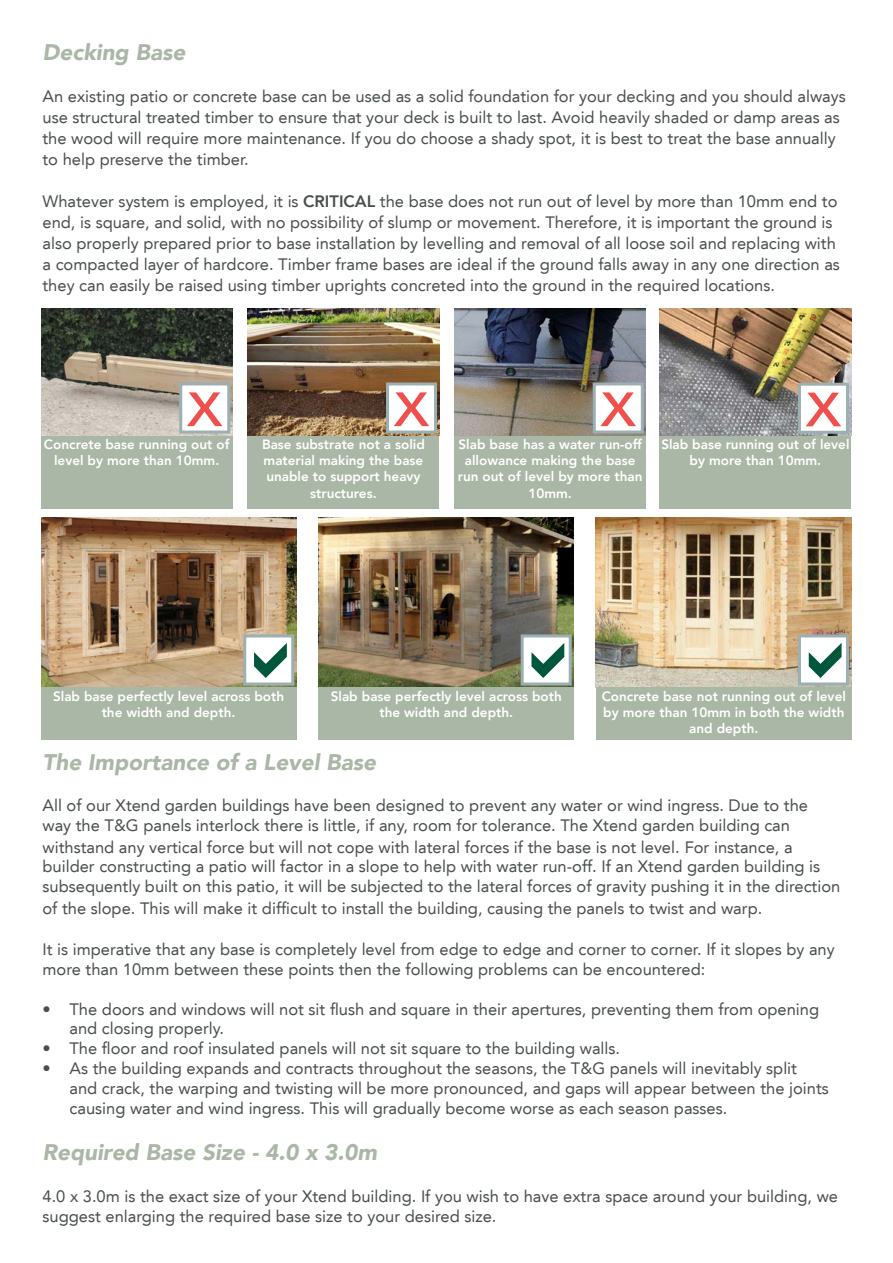
<style>
.page{position:relative;width:893px;height:1263px;background:#fff}
.page>*{position:absolute;margin:0;border:0;box-sizing:border-box;transform-origin:0 0}
.t1{font:72px "Avenir LT";color:#ef504d}
.t2{font:italic 900 22.5px "Avenir LT";color:#aab6a6}
.t3{font:16.5px/19.8px "Avenir LT";color:#494f4e}
.t4{font:800 13.5px/16.2px "Avenir LT";color:#fff;text-align:center}
.s1{font-weight:800}
</style>
<div class="page">
<img style="left:41px;top:308px;width:191px;height:128px">
<img style="left:660px;top:308px;width:191px;height:128px">
<img style="left:455px;top:308px;width:191px;height:128px">
<div style="left:660px;top:436px;width:191px;height:73px;background:#aab6a6"></div>
<img style="left:248px;top:308px;width:191px;height:128px">
<div style="left:455px;top:436px;width:191px;height:73px;background:#aab6a6"></div>
<div style="left:248px;top:436px;width:191px;height:73px;background:#aab6a6"></div>
<div style="left:41px;top:436px;width:191px;height:73px;background:#aab6a6"></div>
<div style="left:798px;top:383px;width:51px;height:51px;background:#fff;border:3px solid #9cb0b3"></div>
<div style="left:593px;top:382px;width:51px;height:51px;background:#fff;border:3px solid #9cb0b3"></div>
<div style="left:386px;top:382px;width:51px;height:51px;background:#fff;border:3px solid #9cb0b3"></div>
<div style="left:179px;top:382px;width:51px;height:51px;background:#fff;border:3px solid #9cb0b3"></div>
<img style="left:41px;top:517px;width:255px;height:171px">
<img style="left:596px;top:517px;width:255px;height:171px">
<img style="left:318px;top:517px;width:256px;height:171px">
<div style="left:41px;top:688px;width:255px;height:52px;background:#aab6a6"></div>
<div style="left:318px;top:688px;width:256px;height:52px;background:#aab6a6"></div>
<div style="left:596px;top:688px;width:255px;height:52px;background:#aab6a6"></div>
<div style="left:798px;top:634px;width:51px;height:51px;background:#fff;border:3px solid #9cb0b3"></div>
<div style="left:521px;top:634px;width:51px;height:51px;background:#fff;border:3px solid #9cb0b3"></div>
<div style="left:243px;top:634px;width:51px;height:51px;background:#fff;border:3px solid #9cb0b3"></div>
<p class="t2" style="left:43px;top:38px;width:144px">Decking Base</p>
<p class="t3" style="left:43px;top:85px;width:805px;line-height:21px">An existing patio or concrete base can be used as a solid foundation for your decking and you should always use structural treated timber to ensure that your deck is built to last. Avoid heavily shaded or damp areas as the wood will require more maintenance. If you do choose a shady spot, it is best to treat the base annually to help preserve the timber.</p>
<p class="t3" style="left:43px;top:190px;width:799px;line-height:21px">Whatever system is employed, it is <span class="s1">CRITICAL</span> the base does not run out of level by more than 10mm end to end, is square, and solid, with no possibility of slump or movement. Therefore, it is important the ground is also properly prepared prior to base installation by levelling and removal of all loose soil and replacing with a compacted layer of hardcore. Timber frame bases are ideal if the ground falls away in any one direction as they can easily be raised using timber uprights concreted into the ground in the required locations.</p>
<p class="t1" style="left:187px;top:359px;width:37px">x</p>
<p class="t1" style="left:393px;top:359px;width:37px">x</p>
<p class="t1" style="left:600px;top:359px;width:37px">x</p>
<p class="t1" style="left:805px;top:359px;width:37px">x</p>
<p class="t4" style="left:44px;top:436px;width:187px">Concrete base running out of level by more than 10mm.</p>
<p class="t4" style="left:262px;top:436px;width:164px">Base substrate not a solid material making the base unable to support heavy structures.</p>
<p class="t4" style="left:458px;top:436px;width:186px">Slab base has a water run-off allowance making the base run out of level by more than<br>10mm.</p>
<p class="t4" style="left:661px;top:436px;width:190px">Slab base running out of level by more than 10mm.</p>
<p class="t4" style="left:53px;top:688px;width:233px">Slab base perfectly level across both the width and depth.</p>
<p class="t4" style="left:331px;top:688px;width:233px">Slab base perfectly level across both the width and depth.</p>
<p class="t4" style="left:602px;top:688px;width:246px">Concrete base not running out of level by more than 10mm in both the width and depth.</p>
<p class="t2" style="left:43px;top:748px;width:335px">The Importance of a Level Base</p>
<p class="t3" style="left:43px;top:796px;width:767px">All of our Xtend garden buildings have been designed to prevent any water or wind ingress. Due to the way the T&amp;G panels interlock there is little, if any, room for tolerance. The Xtend garden building can</p>
<p class="t3" style="left:43px;top:837px;width:799px">withstand any vertical force but will not cope with lateral forces if the base is not level. For instance, a builder constructing a patio will factor in a slope to help with water run-off. If an Xtend garden building is subsequently built on this patio, it will be subjected to the lateral forces of gravity pushing it in the direction</p>
<p class="t3" style="left:43px;top:898px;width:721px">of the slope. This will make it difficult to install the building, causing the panels to twist and warp.</p>
<p class="t3" style="left:43px;top:940px;width:794px">It is imperative that any base is completely level from edge to edge and corner to corner. If it slopes by any more than 10mm between these points then the following problems can be encountered:</p>
<p class="t3" style="left:70px;top:999px;width:751px;text-indent:-27px">• The doors and windows will not sit flush and square in their apertures, preventing them from opening and closing properly.</p>
<p class="t3" style="left:43px;top:1039px;width:579px">• The floor and roof insulated panels will not sit square to the building walls.</p>
<p class="t3" style="left:70px;top:1058px;width:761px;text-indent:-27px">• As the building expands and contracts throughout the seasons, the T&amp;G panels will inevitably split and crack, the warping and twisting will be more pronounced, and gaps will appear between the joints causing water and wind ingress. This will gradually become worse as each season passes.</p>
<p class="t2" style="left:43px;top:1139px;width:336px">Required Base Size - 4.0 x 3.0m</p>
<p class="t3" style="left:43px;top:1186px;width:797px">4.0 x 3.0m is the exact size of your Xtend building. If you wish to have extra space around your building, we suggest enlarging the required base size to your desired size.</p>
</div>
